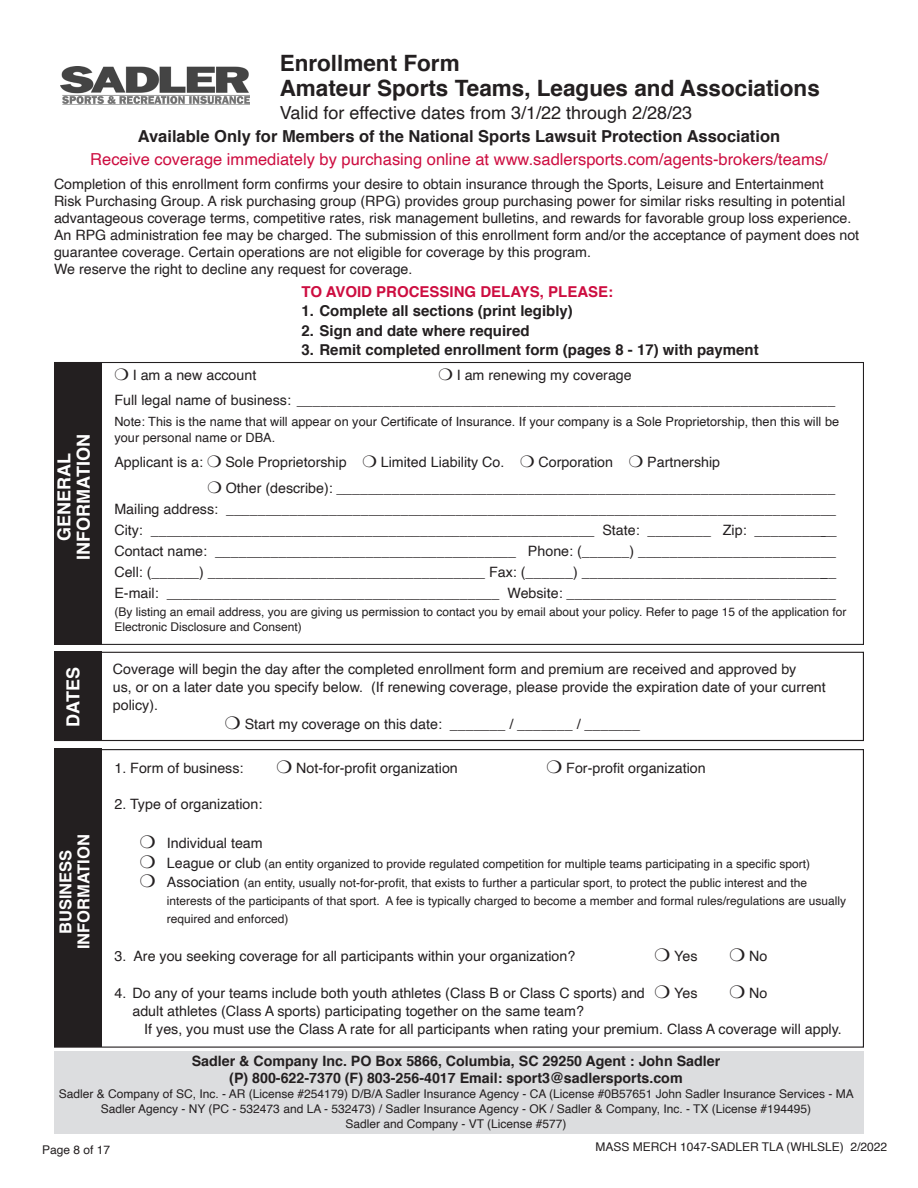
<style>
.page{position:relative;width:918px;height:1188px;background:#fff}
.page>*{position:absolute;margin:0;border:0;box-sizing:border-box;transform-origin:0 0}
.t1{font:700 22.5px/25.5px "Helvetica";color:#231f20}
.t2{font:18px "Helvetica";color:#231f20}
.t3{font:700 18px/19.5px "Helvetica";color:#fff;text-align:center}
.t4{font:16.5px "Helvetica";color:#cd0d40}
.t5{font:700 16.5px "Helvetica";color:#231f20}
.t6{font:700 16.5px/18px "Helvetica";color:#fff;text-align:center}
.t7{font:700 15px "Helvetica";color:#231f20}
.t8{font:700 15px "Helvetica";color:#cd0d40}
.t9{font:14.25px/17.1px "Helvetica";color:#231f20}
.t10{font:700 14.25px/17.1px "Helvetica";color:#231f20;text-align:center}
.t11{font:12.75px/15.3px "Helvetica";color:#231f20}
.t12{font:12px/15px "Helvetica";color:#231f20}
.s1{font-size:14.25px}
</style>
<div class="page">
<div style="left:54px;top:362px;width:47px;height:283px;background:#231f20"></div>
<div style="left:54px;top:652px;width:810px;height:89px;border:1px solid #231f20"></div>
<div style="left:54px;top:652px;width:47px;height:88px;background:#231f20"></div>
<div style="left:54px;top:748px;width:47px;height:299px;background:#231f20"></div>
<div style="left:54px;top:1052px;width:810px;height:82px;background:#dcdddf"></div>
<img style="left:60px;top:66px;width:189px;height:39px">
<h1 class="t1" style="left:280px;top:50px;width:542px">Enrollment Form<br>Amateur Sports Teams, Leagues and Associations</h1>
<p class="t2" style="left:280px;top:99px;width:414px">Valid for effective dates from 3/1/22 through 2/28/23</p>
<p class="t5" style="left:138px;top:123px;width:644px">Available Only for Members of the National Sports Lawsuit Protection Association</p>
<p class="t4" style="left:90px;top:146px;width:739px">Receive coverage immediately by purchasing online at www.sadlersports.com/agents-brokers/teams/</p>
<p class="t9" style="left:54px;top:175px;width:807px">Completion of this enrollment form confirms your desire to obtain insurance through the Sports, Leisure and Entertainment<br>Risk Purchasing Group. A risk purchasing group (RPG) provides group purchasing power for similar risks resulting in potential advantageous coverage terms, competitive rates, risk management bulletins, and rewards for favorable group loss experience.<br>An RPG administration fee may be charged. The submission of this enrollment form and/or the acceptance of payment does not guarantee coverage. Certain operations are not eligible for coverage by this program.<br>We reserve the right to decline any request for coverage.</p>
<p class="t8" style="left:302px;top:279px;width:313px">TO AVOID PROCESSING DELAYS, PLEASE:</p>
<p class="t7" style="left:302px;top:299px;width:273px">1. Complete all sections (print legibly)</p>
<p class="t7" style="left:302px;top:318px;width:230px">2. Sign and date where required</p>
<p class="t7" style="left:302px;top:338px;width:459px">3. Remit completed enrollment form (pages 8 - 17) with payment</p>
<p class="t9" style="left:114px;top:362px;width:723px;line-height:25.5px;text-indent:342px">I am renewing my coverage<br>Full legal name of business: ____________________________________________________________________</p>
<p class="t11" style="left:114px;top:414px;width:726px">Note: This is the name that will appear on your Certificate of Insurance. If your company is a Sole Proprietorship, then this will be your personal name or DBA.</p>
<p class="t9" style="left:114px;top:454px;width:90px">Applicant is a:</p>
<p class="t9" style="left:225px;top:454px;width:123px">Sole Proprietorship</p>
<p class="t9" style="left:381px;top:454px;width:125px">Limited Liability Co.</p>
<p class="t9" style="left:539px;top:454px;width:76px">Corporation</p>
<p class="t9" style="left:133px;top:367px;width:125px">I am a new account</p>
<p class="t3" style="left:55px;top:560px;width:127px;rotate:-90deg">GENERAL<br>INFORMATION</p>
<p class="t9" style="left:226px;top:450px;width:611px;line-height:25.5px;text-indent:421px">Partnership<br>Other (describe): _______________________________________________________________</p>
<p class="t9" style="left:114px;top:498px;width:724px;line-height:21px;text-align:justify">Mailing address: _____________________________________________________________________________ City: ________________________________________________________ State: ________ Zip: ___________ Contact name: ______________________________________ Phone: (______) _________________________ Cell: (______) ___________________________________ Fax: (______) ________________________________ E-mail: __________________________________________ Website: __________________________________</p>
<p class="t12" style="left:114px;top:604px;width:734px">(By listing an email address, you are giving us permission to contact you by email about your policy. Refer to page 15 of the application for<br>Electronic Disclosure and Consent)</p>
<p class="t9" style="left:113px;top:660px;width:714px;line-height:18px">Coverage will begin the day after the completed enrollment form and premium are received and approved by<br>us, or on a later date you specify below. (If renewing coverage, please provide the expiration date of your current policy).</p>
<p class="t9" style="left:245px;top:716px;width:397px">Start my coverage on this date: _______ / _______ / _______</p>
<p class="t9" style="left:114px;top:760px;width:131px">1. Form of business:</p>
<p class="t9" style="left:296px;top:760px;width:163px">Not-for-profit organization</p>
<p class="t9" style="left:566px;top:760px;width:141px">For-profit organization</p>
<p class="t9" style="left:114px;top:796px;width:149px">2. Type of organization:</p>
<p class="t9" style="left:167px;top:835px;width:97px">Individual team</p>
<p class="t12" style="left:167px;top:854px;width:645px;line-height:19.5px"><span class="s1">League or club</span> (an entity organized to provide regulated competition for multiple teams participating in a specific sport)<br><span class="s1">Association</span> (an entity, usually not-for-profit, that exists to further a particular sport, to protect the public interest and the</p>
<p class="t12" style="left:167px;top:892px;width:681px;line-height:18px">interests of the participants of that sport. A fee is typically charged to become a member and formal rules/regulations are usually required and enforced)</p>
<p class="t9" style="left:114px;top:947px;width:462px">3. Are you seeking coverage for all participants within your organization?</p>
<p class="t9" style="left:674px;top:947px;width:25px">Yes</p>
<p class="t9" style="left:749px;top:947px;width:20px">No</p>
<p class="t9" style="left:114px;top:985px;width:532px">4. Do any of your teams include both youth athletes (Class B or Class C sports) and</p>
<p class="t9" style="left:674px;top:985px;width:25px">Yes</p>
<p class="t9" style="left:749px;top:985px;width:20px">No</p>
<p class="t9" style="left:144px;top:1003px;width:699px;line-height:18px;text-indent:-12px">adult athletes (Class A sports) participating together on the same team?<br>If yes, you must use the Class A rate for all participants when rating your premium. Class A coverage will apply.</p>
<p class="t10" style="left:192px;top:1053px;width:530px">Sadler &amp; Company Inc. PO Box 5866, Columbia, SC 29250 Agent : John Sadler (P) 800-622-7370 (F) 803-256-4017 Email: sport3@sadlersports.com</p>
<p class="t12" style="left:59px;top:1087px;width:797px;text-align:center">Sadler &amp; Company of SC, Inc. - AR (License #254179) D/B/A Sadler Insurance Agency - CA (License #0B57651 John Sadler Insurance Services - MA<br>Sadler Agency - NY (PC - 532473 and LA - 532473) / Sadler Insurance Agency - OK / Sadler &amp; Company, Inc. - TX (License #194495)<br>Sadler and Company - VT (License #577)</p>
<p class="t12" style="left:42px;top:1142px;width:70px">Page 8 of 17</p>
<p class="t3" style="left:64px;top:727px;width:61px;rotate:-90deg">DATES</p>
<p class="t6" style="left:57px;top:949px;width:117px;rotate:-90deg">BUSINESS<br>INFORMATION</p>
<p class="t12" style="left:595px;top:1140px;width:293px">MASS MERCH 1047-SADLER TLA (WHLSLE) 2/2022</p>
</div>
